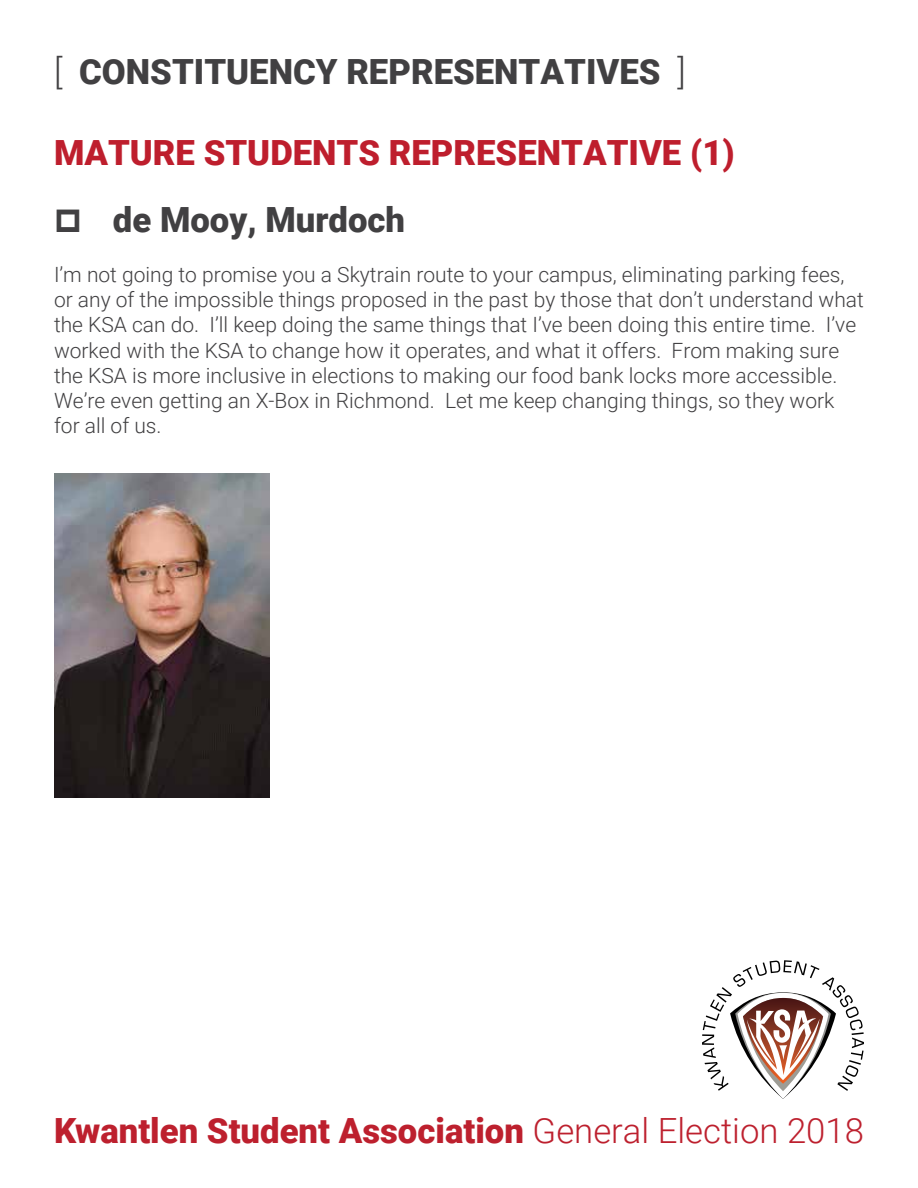
<style>
.page{position:relative;width:918px;height:1188px;background:#fff}
.page>*{position:absolute;margin:0;border:0;box-sizing:border-box;transform-origin:0 0}
.t1{font:900 34.65px "Roboto";color:#bd202e}
.t2{font:900 34.65px "Roboto";color:#414042}
.t3{font:900 34.65px "Roboto";color:#be1e2d}
.t4{font:300 21px/25.2px "Roboto";color:#414042}
.s1{font-weight:300}
</style>
<div class="page">
<svg style="left:702px;top:960px;width:162px;height:139px"></svg>
<img style="left:54px;top:473px;width:216px;height:324px">
<h1 class="t2" style="left:54px;top:47px;width:633px"><span class="s1">[</span> CONSTITUENCY REPRESENTATIVES <span class="s1">]</span></h1>
<h1 class="t3" style="left:54px;top:128px;width:682px">MATURE STUDENTS REPRESENTATIVE (1)</h1>
<h1 class="t2" style="left:113px;top:195px;width:294px">de Mooy, Murdoch</h1>
<p class="t4" style="left:54px;top:261px;width:811px">I’m not going to promise you a Skytrain route to your campus, eliminating parking fees, or any of the impossible things proposed in the past by those that don’t understand what the KSA can do. I’ll keep doing the same things that I’ve been doing this entire time. I’ve worked with the KSA to change how it operates, and what it offers. From making sure the KSA is more inclusive in elections to making our food bank locks more accessible.<br>We’re even getting an X-Box in Richmond. Let me keep changing things, so they work for all of us.</p>
<h1 class="t1" style="left:54px;top:1107px;width:811px">Kwantlen Student Association <span class="s1">General Election 2018</span></h1>
</div>
